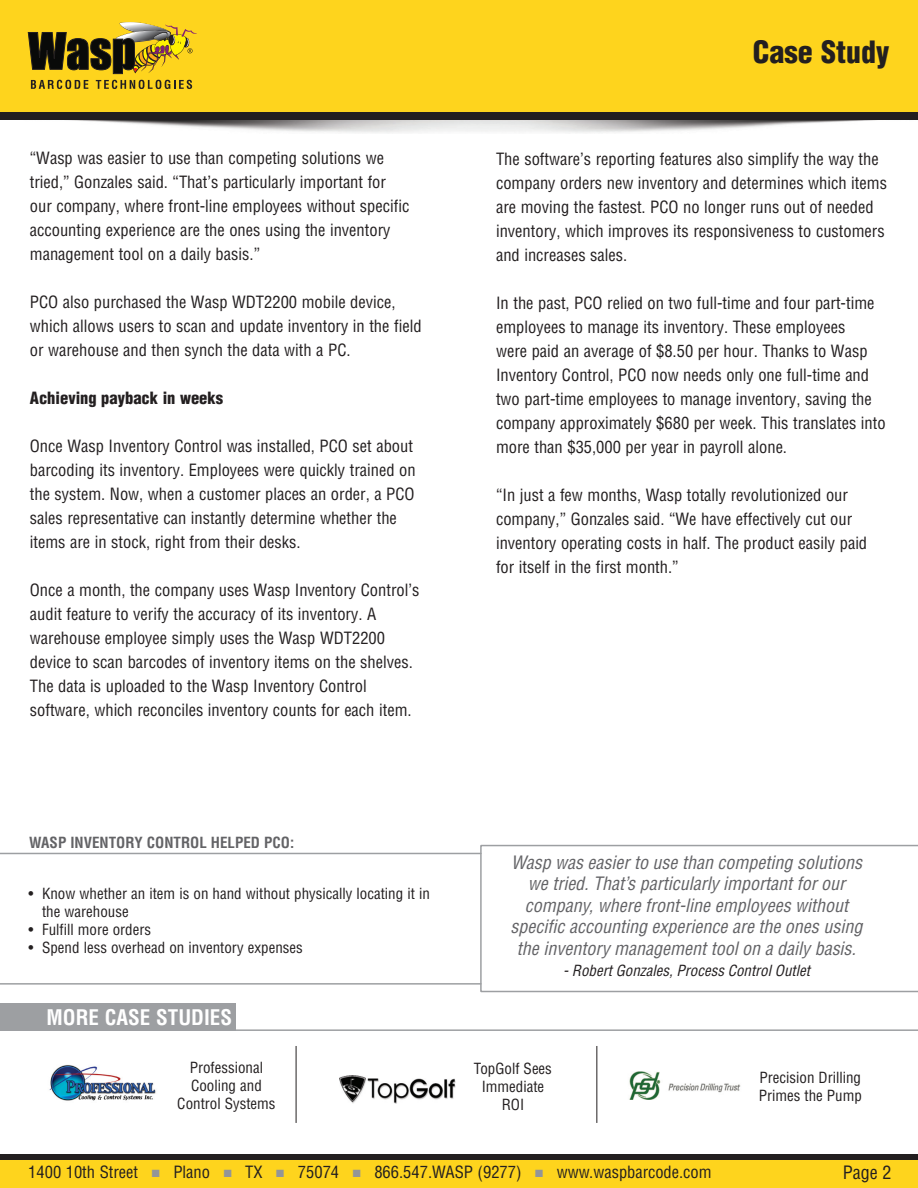
<style>
.page{position:relative;width:918px;height:1188px;background:#fff}
.page>*{position:absolute;margin:0;border:0;box-sizing:border-box;transform-origin:0 0}
.t1{font:900 condensed 30px "Helvetica LT Std";color:#231f20}
.WaspSlick_Features{font:700 condensed 21px "Helvetica LT Std";color:#fff}
.t2{font:italic condensed 18px/21.6px "Helvetica LT Std";color:#636366;text-align:center}
.WaspSlick_Features-2{font:condensed 18px "Helvetica LT Std";color:#231f20}
.t3{font:condensed 16.5px/24px "Helvetica LT Std";color:#231f20}
.t4{font:900 condensed 16.5px "Helvetica LT Std";color:#231f20}
.WaspSlick_Features-3{font:condensed 15px/18px "Helvetica LT Std";color:#231f20;text-align:center}
.t5{font:italic condensed 15px "Helvetica LT Std";color:#231f20}
.WaspSlick_Features-4{font:700 condensed 15px "Helvetica LT Std";color:#636366}
.s1{color:#939598}
</style>
<div class="page">
<img style="left:68px;top:120px;width:809px;height:13px">
<div style="left:0;top:0;width:918px;height:114px;background:#fed41d"></div>
<div style="left:0;top:112px;width:918px;height:8px;background:#231f20"></div>
<div style="left:0;top:1154px;width:918px;height:30px;background:#231f20"></div>
<div style="left:0;top:1160px;width:918px;height:28px;background:#fed41d"></div>
<div style="left:0;top:1004px;width:236px;height:27px;background:#9d9fa2"></div>
<svg style="left:480px;top:845px;width:438px;height:147px"></svg>
<hr style="left:0;top:853px;width:481px;height:1px;background:#9d9fa2">
<hr style="left:233px;top:1029px;width:685px;height:2px;background:#9d9fa2">
<hr style="left:0;top:983px;width:481px;height:2px;background:#9d9fa2">
<hr style="left:296px;top:1046px;width:1px;height:77px;background:#231f20">
<hr style="left:597px;top:1046px;width:1px;height:77px;background:#231f20">
<img style="left:339px;top:1076px;width:116px;height:27px">
<img style="left:49px;top:1065px;width:107px;height:36px">
<img style="left:629px;top:1072px;width:112px;height:28px">
<svg style="left:28px;top:22px;width:169px;height:52px"></svg>
<svg style="left:31px;top:80px;width:57px;height:9px"></svg>
<svg style="left:96px;top:80px;width:96px;height:9px"></svg>
<p class="t3" style="left:30px;top:146px;width:381px">“Wasp was easier to use than competing solutions we tried,” Gonzales said. “That’s particularly important for our company, where front-line employees without specific accounting experience are the ones using the inventory management tool on a daily basis.”</p>
<p class="t3" style="left:30px;top:290px;width:393px">PCO also purchased the Wasp WDT2200 mobile device, which allows users to scan and update inventory in the field or warehouse and then synch the data with a PC.</p>
<p class="t4" style="left:30px;top:388px;width:195px">Achieving payback in weeks</p>
<p class="t3" style="left:30px;top:434px;width:387px">Once Wasp Inventory Control was installed, PCO set about barcoding its inventory. Employees were quickly trained on the system. Now, when a customer places an order, a PCO sales representative can instantly determine whether the items are in stock, right from their desks.</p>
<p class="t3" style="left:30px;top:578px;width:391px">Once a month, the company uses Wasp Inventory Control’s audit feature to verify the accuracy of its inventory. A warehouse employee simply uses the Wasp WDT2200 device to scan barcodes of inventory items on the shelves.<br>The data is uploaded to the Wasp Inventory Control software, which reconciles inventory counts for each item.</p>
<p class="WaspSlick_Features-4" style="left:29px;top:833px;width:267px">WASP INVENTORY CONTROL HELPED PCO:</p>
<p class="WaspSlick_Features-3" style="left:29px;top:884px;width:403px">• Know whether an item is on hand without physically locating it in</p>
<p class="WaspSlick_Features-3" style="left:42px;top:902px;width:88px">the warehouse</p>
<p class="WaspSlick_Features-3" style="left:29px;top:920px;width:124px">• Fulfill more orders</p>
<p class="WaspSlick_Features-3" style="left:29px;top:938px;width:276px">• Spend less overhead on inventory expenses</p>
<p class="WaspSlick_Features" style="left:47px;top:1004px;width:187px">MORE CASE STUDIES</p>
<h1 class="t1" style="left:753px;top:33px;width:138px">Case Study</h1>
<p class="t3" style="left:496px;top:147px;width:392px">The software’s reporting features also simplify the way the company orders new inventory and determines which items are moving the fastest. PCO no longer runs out of needed inventory, which improves its responsiveness to customers and increases sales.</p>
<p class="t3" style="left:496px;top:291px;width:391px">In the past, PCO relied on two full-time and four part-time employees to manage its inventory. These employees<br>were paid an average of $8.50 per hour. Thanks to Wasp Inventory Control, PCO now needs only one full-time and two part-time employees to manage inventory, saving the company approximately $680 per week. This translates into more than $35,000 per year in payroll alone.</p>
<p class="t3" style="left:496px;top:483px;width:373px">“In just a few months, Wasp totally revolutionized our company,” Gonzales said. “We have effectively cut our inventory operating costs in half. The product easily paid for itself in the first month.”</p>
<p class="t2" style="left:511px;top:852px;width:353px">Wasp was easier to use than competing solutions we tried. That’s particularly important for our company, where front-line employees without specific accounting experience are the ones using the inventory management tool on a daily basis.</p>
<p class="t5" style="left:563px;top:961px;width:248px">- Robert Gonzales, Process Control Outlet</p>
<p class="WaspSlick_Features-3" style="left:474px;top:1059px;width:79px">TopGolf Sees<br>Immediate<br>ROI</p>
<p class="WaspSlick_Features-3" style="left:177px;top:1059px;width:100px">Professional<br>Cooling and<br>Control Systems</p>
<p class="WaspSlick_Features-3" style="left:759px;top:1069px;width:105px;text-align:left">Precision Drilling<br>Primes the Pump</p>
<p class="t3" style="left:28px;top:1160px;width:685px">1400 10th Street <span class="s1">■</span> Plano <span class="s1">■</span> TX <span class="s1">■</span> 75074 <span class="s1">■</span> 866.547.WASP (9277) <span class="s1">■</span> www.waspbarcode.com</p>
<p class="WaspSlick_Features-2" style="left:843px;top:1161px;width:50px">Page 2</p>
</div>
